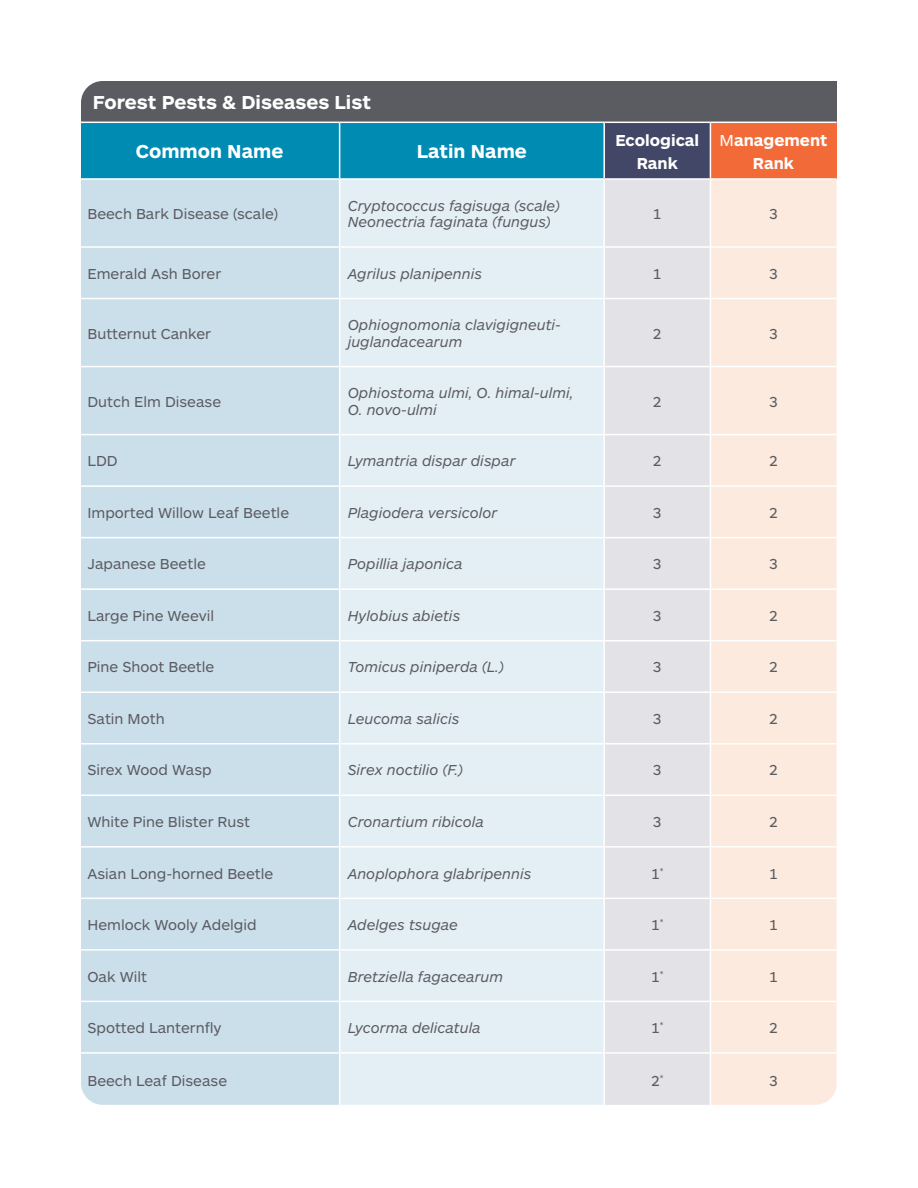
<style>
.page{position:relative;width:918px;height:1188px;background:#fff}
.page>*{position:absolute;margin:0;border:0;box-sizing:border-box;transform-origin:0 0}
.t1{font:700 19.5px "ARS Maquette Pro";color:#fff}
.t2{font:700 16.5px/22.5px "ARS Maquette Pro";color:#fff;text-align:center}
.t3{font:italic 15px/16.5px "ARS Maquette Pro";color:#5b5c61}
.t4{font:15px "ARS Maquette Pro";color:#5b5c61}
.s1{font-weight:400}
</style>
<div class="page">
<div style="left:81px;top:81px;width:756px;height:41px;background:#5b5c61"></div>
<div style="left:81px;top:123px;width:522px;height:55px;background:#008bb3"></div>
<div style="left:604px;top:122px;width:106px;height:57px;background:#434767"></div>
<div style="left:710px;top:122px;width:127px;height:57px;background:#f26a37"></div>
<div style="left:81px;top:180px;width:258px;height:925px;background:#cbdfeb"></div>
<div style="left:340px;top:180px;width:263px;height:925px;background:#e4eff5"></div>
<div style="left:605px;top:180px;width:105px;height:925px;background:#e3e2e7"></div>
<div style="left:711px;top:180px;width:126px;height:925px;background:#fdeade"></div>
<hr style="left:339px;top:123px;width:1px;height:55px;background:#fff">
<hr style="left:603px;top:123px;width:2px;height:55px;background:#fff">
<hr style="left:710px;top:123px;width:1px;height:55px;background:#fff">
<hr style="left:604px;top:178px;width:106px;height:2px;background:#fff">
<hr style="left:710px;top:178px;width:127px;height:2px;background:#fff">
<hr style="left:81px;top:246px;width:259px;height:2px;background:#fff">
<hr style="left:340px;top:246px;width:264px;height:2px;background:#fff">
<hr style="left:604px;top:246px;width:106px;height:2px;background:#fff">
<hr style="left:710px;top:246px;width:127px;height:2px;background:#fff">
<hr style="left:81px;top:298px;width:259px;height:1px;background:#fff">
<hr style="left:340px;top:298px;width:264px;height:1px;background:#fff">
<hr style="left:604px;top:298px;width:106px;height:1px;background:#fff">
<hr style="left:710px;top:298px;width:127px;height:1px;background:#fff">
<hr style="left:81px;top:366px;width:259px;height:1px;background:#fff">
<hr style="left:340px;top:366px;width:264px;height:1px;background:#fff">
<hr style="left:604px;top:366px;width:106px;height:1px;background:#fff">
<hr style="left:710px;top:366px;width:127px;height:1px;background:#fff">
<hr style="left:81px;top:434px;width:259px;height:1px;background:#fff">
<hr style="left:340px;top:434px;width:264px;height:1px;background:#fff">
<hr style="left:604px;top:434px;width:106px;height:1px;background:#fff">
<hr style="left:710px;top:434px;width:127px;height:1px;background:#fff">
<hr style="left:81px;top:485px;width:259px;height:2px;background:#fff">
<hr style="left:340px;top:485px;width:264px;height:2px;background:#fff">
<hr style="left:604px;top:485px;width:106px;height:2px;background:#fff">
<hr style="left:710px;top:485px;width:127px;height:2px;background:#fff">
<hr style="left:81px;top:537px;width:259px;height:1px;background:#fff">
<hr style="left:340px;top:537px;width:264px;height:1px;background:#fff">
<hr style="left:604px;top:537px;width:106px;height:1px;background:#fff">
<hr style="left:710px;top:537px;width:127px;height:1px;background:#fff">
<hr style="left:81px;top:588px;width:259px;height:2px;background:#fff">
<hr style="left:340px;top:588px;width:264px;height:2px;background:#fff">
<hr style="left:604px;top:588px;width:106px;height:2px;background:#fff">
<hr style="left:710px;top:588px;width:127px;height:2px;background:#fff">
<hr style="left:81px;top:640px;width:259px;height:1px;background:#fff">
<hr style="left:340px;top:640px;width:264px;height:1px;background:#fff">
<hr style="left:604px;top:640px;width:106px;height:1px;background:#fff">
<hr style="left:710px;top:640px;width:127px;height:1px;background:#fff">
<hr style="left:81px;top:691px;width:259px;height:2px;background:#fff">
<hr style="left:340px;top:691px;width:264px;height:2px;background:#fff">
<hr style="left:604px;top:691px;width:106px;height:2px;background:#fff">
<hr style="left:710px;top:691px;width:127px;height:2px;background:#fff">
<hr style="left:81px;top:743px;width:259px;height:2px;background:#fff">
<hr style="left:340px;top:743px;width:264px;height:2px;background:#fff">
<hr style="left:604px;top:743px;width:106px;height:2px;background:#fff">
<hr style="left:710px;top:743px;width:127px;height:2px;background:#fff">
<hr style="left:81px;top:795px;width:259px;height:1px;background:#fff">
<hr style="left:340px;top:795px;width:264px;height:1px;background:#fff">
<hr style="left:604px;top:795px;width:106px;height:1px;background:#fff">
<hr style="left:710px;top:795px;width:127px;height:1px;background:#fff">
<hr style="left:81px;top:846px;width:259px;height:2px;background:#fff">
<hr style="left:340px;top:846px;width:264px;height:2px;background:#fff">
<hr style="left:604px;top:846px;width:106px;height:2px;background:#fff">
<hr style="left:710px;top:846px;width:127px;height:2px;background:#fff">
<hr style="left:81px;top:898px;width:259px;height:1px;background:#fff">
<hr style="left:340px;top:898px;width:264px;height:1px;background:#fff">
<hr style="left:604px;top:898px;width:106px;height:1px;background:#fff">
<hr style="left:710px;top:898px;width:127px;height:1px;background:#fff">
<hr style="left:81px;top:949px;width:259px;height:2px;background:#fff">
<hr style="left:340px;top:949px;width:264px;height:2px;background:#fff">
<hr style="left:604px;top:949px;width:106px;height:2px;background:#fff">
<hr style="left:710px;top:949px;width:127px;height:2px;background:#fff">
<hr style="left:81px;top:1001px;width:259px;height:1px;background:#fff">
<hr style="left:340px;top:1001px;width:264px;height:1px;background:#fff">
<hr style="left:604px;top:1001px;width:106px;height:1px;background:#fff">
<hr style="left:710px;top:1001px;width:127px;height:1px;background:#fff">
<hr style="left:81px;top:1052px;width:259px;height:2px;background:#fff">
<hr style="left:340px;top:1052px;width:264px;height:2px;background:#fff">
<hr style="left:604px;top:1052px;width:106px;height:2px;background:#fff">
<hr style="left:710px;top:1052px;width:127px;height:2px;background:#fff">
<hr style="left:604px;top:122px;width:106px;height:1px;background:#fff">
<hr style="left:710px;top:122px;width:127px;height:1px;background:#fff">
<p class="t1" style="left:93px;top:90px;width:280px">Forest Pests &amp; Diseases List</p>
<p class="t1" style="left:136px;top:139px;width:149px">Common Name</p>
<p class="t1" style="left:417px;top:139px;width:111px">Latin Name</p>
<p class="t2" style="left:615px;top:128px;width:85px">Ecological<br>Rank</p>
<p class="t2" style="left:720px;top:128px;width:109px"><span class="s1">M</span>anagement<br>Rank</p>
<p class="t4" style="left:87px;top:204px;width:192px">Beech Bark Disease (scale)</p>
<p class="t3" style="left:348px;top:196px;width:214px">Cryptococcus fagisuga (scale)<br>Neonectria faginata (fungus)</p>
<p class="t4" style="left:653px;top:204px;width:10px">1</p>
<p class="t4" style="left:769px;top:204px;width:10px">3</p>
<p class="t4" style="left:87px;top:264px;width:135px">Emerald Ash Borer</p>
<p class="t3" style="left:348px;top:264px;width:136px">Agrilus planipennis</p>
<p class="t4" style="left:653px;top:264px;width:10px">1</p>
<p class="t4" style="left:769px;top:264px;width:10px">3</p>
<p class="t4" style="left:87px;top:324px;width:125px">Butternut Canker</p>
<p class="t3" style="left:348px;top:316px;width:215px">Ophiognomonia clavigigneuti&shy;juglandacearum</p>
<p class="t4" style="left:653px;top:324px;width:10px">2</p>
<p class="t4" style="left:769px;top:324px;width:10px">3</p>
<p class="t4" style="left:87px;top:392px;width:135px">Dutch Elm Disease</p>
<p class="t3" style="left:348px;top:384px;width:227px">Ophiostoma ulmi, O. himal-ulmi,<br>O. novo-ulmi</p>
<p class="t4" style="left:653px;top:392px;width:10px">2</p>
<p class="t4" style="left:769px;top:392px;width:10px">3</p>
<p class="t4" style="left:87px;top:451px;width:32px">LDD</p>
<p class="t3" style="left:348px;top:452px;width:169px">Lymantria dispar dispar</p>
<p class="t4" style="left:653px;top:451px;width:10px">2</p>
<p class="t4" style="left:769px;top:451px;width:10px">2</p>
<p class="t4" style="left:87px;top:503px;width:203px">Imported Willow Leaf Beetle</p>
<p class="t3" style="left:348px;top:504px;width:151px">Plagiodera versicolor</p>
<p class="t4" style="left:653px;top:503px;width:10px">3</p>
<p class="t4" style="left:769px;top:503px;width:10px">2</p>
<p class="t4" style="left:87px;top:555px;width:120px">Japanese Beetle</p>
<p class="t3" style="left:348px;top:555px;width:116px">Popillia japonica</p>
<p class="t4" style="left:653px;top:555px;width:10px">3</p>
<p class="t4" style="left:769px;top:555px;width:10px">3</p>
<p class="t4" style="left:87px;top:606px;width:128px">Large Pine Weevil</p>
<p class="t3" style="left:348px;top:607px;width:114px">Hylobius abietis</p>
<p class="t4" style="left:653px;top:606px;width:10px">3</p>
<p class="t4" style="left:769px;top:606px;width:10px">2</p>
<p class="t4" style="left:87px;top:658px;width:128px">Pine Shoot Beetle</p>
<p class="t3" style="left:348px;top:658px;width:158px">Tomicus piniperda (L.)</p>
<p class="t4" style="left:653px;top:658px;width:10px">3</p>
<p class="t4" style="left:769px;top:658px;width:10px">2</p>
<p class="t4" style="left:87px;top:709px;width:79px">Satin Moth</p>
<p class="t3" style="left:348px;top:710px;width:113px">Leucoma salicis</p>
<p class="t4" style="left:653px;top:709px;width:10px">3</p>
<p class="t4" style="left:769px;top:709px;width:10px">2</p>
<p class="t4" style="left:87px;top:761px;width:126px">Sirex Wood Wasp</p>
<p class="t3" style="left:348px;top:761px;width:117px">Sirex noctilio (F.)</p>
<p class="t4" style="left:653px;top:761px;width:10px">3</p>
<p class="t4" style="left:769px;top:761px;width:10px">2</p>
<p class="t4" style="left:87px;top:812px;width:164px">White Pine Blister Rust</p>
<p class="t3" style="left:348px;top:813px;width:138px">Cronartium ribicola</p>
<p class="t4" style="left:653px;top:812px;width:10px">3</p>
<p class="t4" style="left:769px;top:812px;width:10px">2</p>
<p class="t4" style="left:87px;top:864px;width:187px">Asian Long-horned Beetle</p>
<p class="t3" style="left:348px;top:864px;width:185px">Anoplophora glabripennis</p>
<p class="t4" style="left:651px;top:864px;width:14px">1<sup>*</sup></p>
<p class="t4" style="left:769px;top:864px;width:10px">1</p>
<p class="t4" style="left:87px;top:915px;width:171px">Hemlock Wooly Adelgid</p>
<p class="t3" style="left:348px;top:916px;width:112px">Adelges tsugae</p>
<p class="t4" style="left:651px;top:915px;width:14px">1<sup>*</sup></p>
<p class="t4" style="left:769px;top:915px;width:10px">1</p>
<p class="t4" style="left:87px;top:967px;width:61px">Oak Wilt</p>
<p class="t3" style="left:348px;top:967px;width:157px">Bretziella fagacearum</p>
<p class="t4" style="left:651px;top:967px;width:14px">1<sup>*</sup></p>
<p class="t4" style="left:769px;top:967px;width:10px">1</p>
<p class="t4" style="left:87px;top:1018px;width:136px">Spotted Lanternfly</p>
<p class="t3" style="left:348px;top:1019px;width:135px">Lycorma delicatula</p>
<p class="t4" style="left:651px;top:1018px;width:14px">1<sup>*</sup></p>
<p class="t4" style="left:769px;top:1018px;width:10px">2</p>
<p class="t4" style="left:87px;top:1071px;width:141px">Beech Leaf Disease</p>
<p class="t4" style="left:651px;top:1071px;width:14px">2<sup>*</sup></p>
<p class="t4" style="left:769px;top:1071px;width:10px">3</p>
</div>
